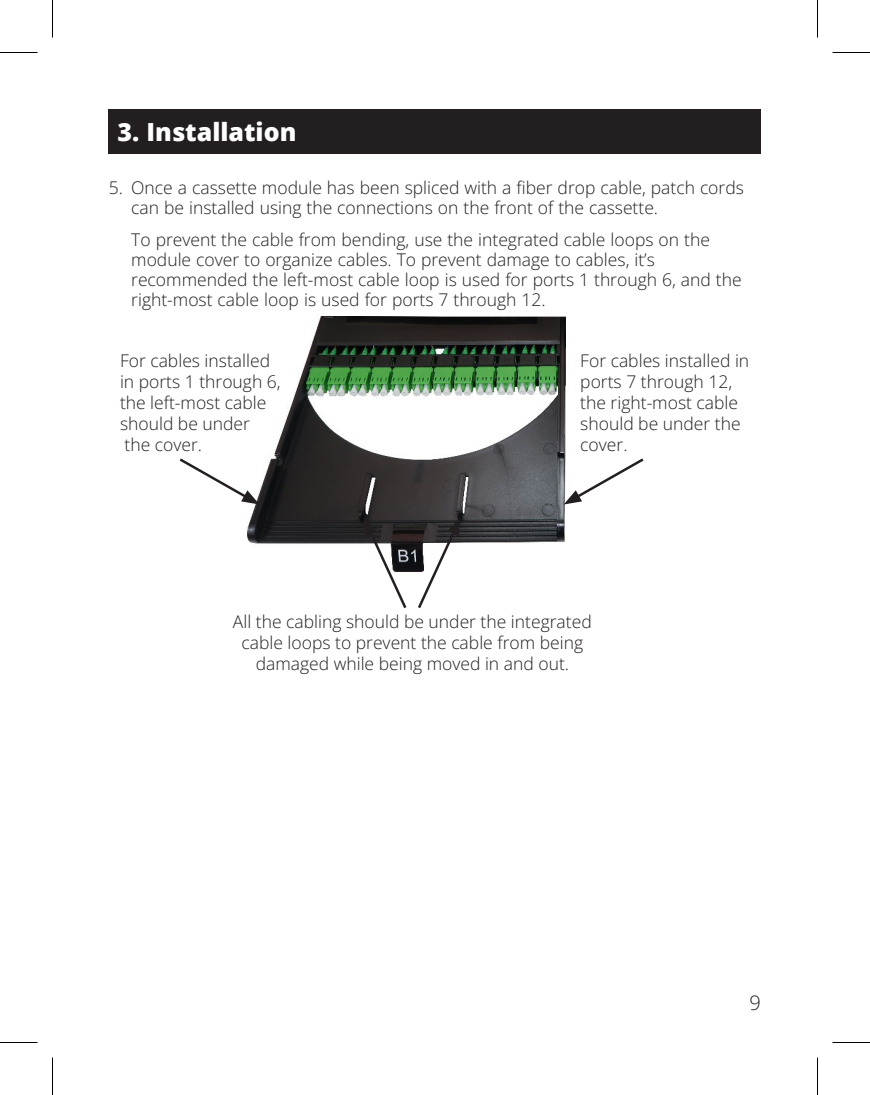
<style>
.page{position:relative;width:870px;height:1095px;background:#fff}
.page>*{position:absolute;margin:0;border:0;box-sizing:border-box;transform-origin:0 0}
.t1{font:800 25px "Open Sans";color:#fff}
.t2{font:20px "Open Sans";color:#231f20}
.Numeric_Sequence_Copy_9pt{font:17.5px/21px "Open Sans";color:#231f20}
</style>
<div class="page">
<img style="left:247px;top:316px;width:319px;height:255px">
<svg style="left:179px;top:456px;width:81px;height:49px"></svg>
<svg style="left:564px;top:456px;width:80px;height:49px"></svg>
<svg style="left:364px;top:518px;width:45px;height:90px"></svg>
<svg style="left:416px;top:518px;width:44px;height:90px"></svg>
<div style="left:109px;top:109px;width:652px;height:45px;background:#231f20"></div>
<hr style="left:0;top:52px;width:38px;height:1px;background:#000">
<hr style="left:832px;top:52px;width:38px;height:1px;background:#000">
<hr style="left:0;top:1042px;width:38px;height:1px;background:#000">
<hr style="left:832px;top:1042px;width:38px;height:1px;background:#000">
<hr style="left:52px;top:0;width:1px;height:38px;background:#000">
<hr style="left:52px;top:1058px;width:1px;height:37px;background:#000">
<hr style="left:817px;top:0;width:1px;height:38px;background:#000">
<hr style="left:817px;top:1058px;width:1px;height:37px;background:#000">
<p class="t1" style="left:118px;top:113px;width:180px">3. Installation</p>
<p class="Numeric_Sequence_Copy_9pt" style="left:131px;top:178px;width:614px;line-height:20px;text-indent:-22px">5. Once a cassette module has been spliced with a fiber drop cable, patch cords can be installed using the connections on the front of the cassette.</p>
<p class="Numeric_Sequence_Copy_9pt" style="left:131px;top:229px;width:612px;line-height:20px">To prevent the cable from bending, use the integrated cable loops on the module cover to organize cables. To prevent damage to cables, it’s recommended the left-most cable loop is used for ports 1 through 6, and the right-most cable loop is used for ports 7 through 12.</p>
<p class="Numeric_Sequence_Copy_9pt" style="left:120px;top:350px;width:162px">For cables installed in ports 1 through 6, the left-most cable should be under<br>the cover.</p>
<p class="Numeric_Sequence_Copy_9pt" style="left:580px;top:350px;width:170px">For cables installed in ports 7 through 12, the right-most cable should be under the cover.</p>
<p class="Numeric_Sequence_Copy_9pt" style="left:233px;top:611px;width:360px;text-align:center">All the cabling should be under the integrated cable loops to prevent the cable from being damaged while being moved in and out.</p>
<p class="t2" style="left:750px;top:990px;width:13px">9</p>
</div>
